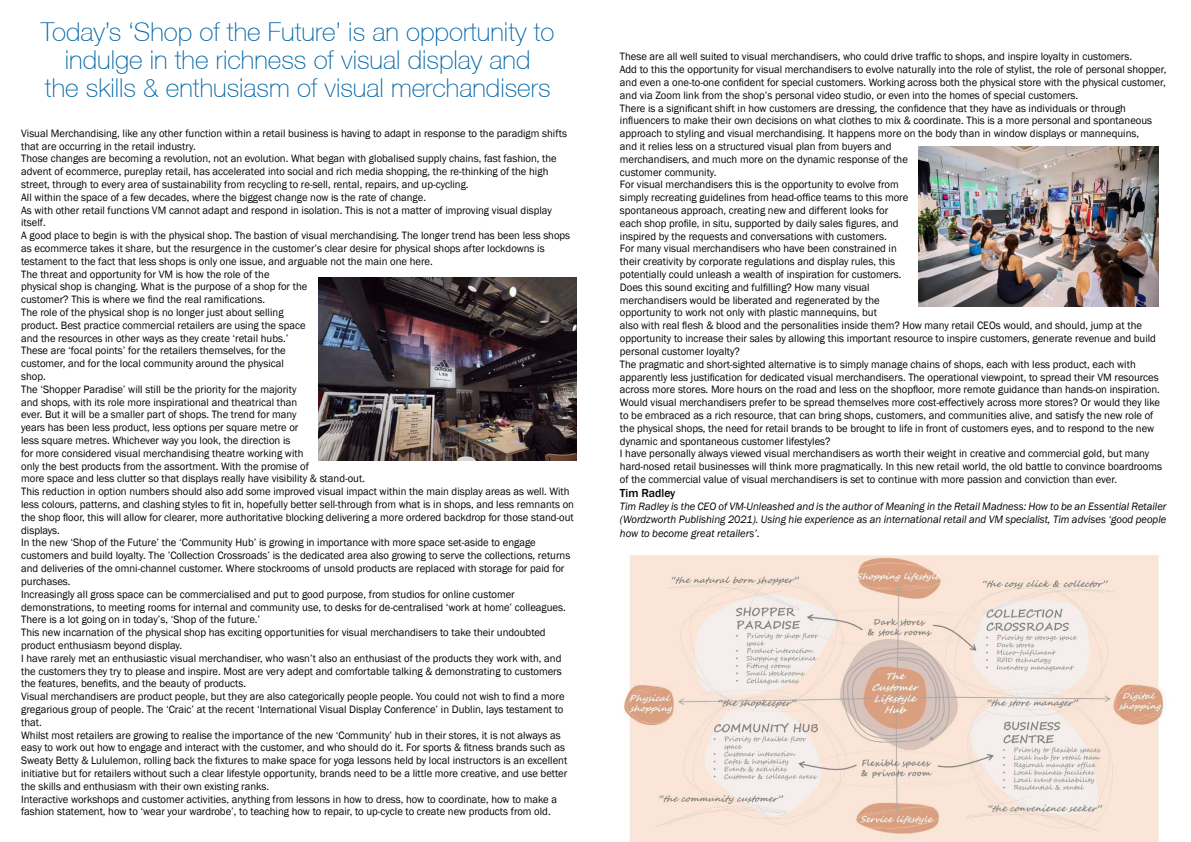
<style>
.page{position:relative;width:1191px;height:842px;background:#fff}
.page>*{position:absolute;margin:0;border:0;box-sizing:border-box;transform-origin:0 0}
.t1{font:100 26px/28px "Helvetica Neue CE";color:#0066a7;text-align:center}
.t2{font:500 12px "Franklin Gothic";color:#000}
.t3{font:11px/12.8px "Franklin Gothic";color:#000}
.t4{font:italic 11px/13.2px "Franklin Gothic";color:#000;text-align:justify}
</style>
<div class="page">
<img style="left:318px;top:278px;width:258px;height:182px">
<img style="left:624px;top:555px;width:542px;height:287px">
<img style="left:918px;top:146px;width:240px;height:160px">
<h1 class="t1" style="left:41px;top:18px;width:515px">Today’s ‘Shop of the Future’ is an opportunity to indulge in the richness of visual display and<br>the skills &amp; enthusiasm of visual merchandisers</h1>
<p class="t3" style="left:21px;top:127px;width:554px">Visual Merchandising, like any other function within a retail business is having to adapt in response to the paradigm shifts that are occurring in the retail industry.<br>Those changes are becoming a revolution, not an evolution. What began with globalised supply chains, fast fashion, the advent of ecommerce, pureplay retail, has accelerated into social and rich media shopping, the re-thinking of the high street, through to every area of sustainability from recycling to re-sell, rental, repairs, and up-cycling.<br>All within the space of a few decades, where the biggest change now is the rate of change.<br>As with other retail functions VM cannot adapt and respond in isolation. This is not a matter of improving visual display itself.<br>A good place to begin is with the physical shop. The bastion of visual merchandising. The longer trend has been less shops as ecommerce takes it share, but the resurgence in the customer’s clear desire for physical shops after lockdowns is testament to the fact that less shops is only one issue, and arguable not the main one here.<br>The threat and opportunity for VM is how the role of the<br>physical shop is changing. What is the purpose of a shop for the<br>customer? This is where we find the real ramifications.<br>The role of the physical shop is no longer just about selling<br>product. Best practice commercial retailers are using the space<br>and the resources in other ways as they create ‘retail hubs.’<br>These are ‘focal points’ for the retailers themselves, for the<br>customer, and for the local community around the physical<br>shop.<br>The ‘Shopper Paradise’ will still be the priority for the majority<br>and shops, with its role more inspirational and theatrical than<br>ever. But it will be a smaller part of shops. The trend for many<br>years has been less product, less options per square metre or<br>less square metres. Whichever way you look, the direction is<br>for more considered visual merchandising theatre working with<br>only the best products from the assortment. With the promise of<br>more space and less clutter so that displays really have visibility &amp; stand-out.<br>This reduction in option numbers should also add some improved visual impact within the main display areas as well. With less colours, patterns, and clashing styles to fit in, hopefully better sell-through from what is in shops, and less remnants on the shop floor, this will allow for clearer, more authoritative blocking delivering a more ordered backdrop for those stand-out displays.<br>In the new ‘Shop of the Future’ the ‘Community Hub’ is growing in importance with more space set-aside to engage customers and build loyalty. The ’Collection Crossroads’ is the dedicated area also growing to serve the collections, returns and deliveries of the omni-channel customer. Where stockrooms of unsold products are replaced with storage for paid for purchases.<br>Increasingly all gross space can be commercialised and put to good purpose, from studios for online customer demonstrations, to meeting rooms for internal and community use, to desks for de-centralised ‘work at home’ colleagues.<br>There is a lot going on in today’s, ‘Shop of the future.’<br>This new incarnation of the physical shop has exciting opportunities for visual merchandisers to take their undoubted product enthusiasm beyond display.<br>I have rarely met an enthusiastic visual merchandiser, who wasn’t also an enthusiast of the products they work with, and the customers they try to please and inspire. Most are very adept and comfortable talking &amp; demonstrating to customers the features, benefits, and the beauty of products.<br>Visual merchandisers are product people, but they are also categorically people people. You could not wish to find a more gregarious group of people. The ‘Craic’ at the recent ‘International Visual Display Conference’ in Dublin, lays testament to that.<br>Whilst most retailers are growing to realise the importance of the new ‘Community’ hub in their stores, it is not always as easy to work out how to engage and interact with the customer, and who should do it. For sports &amp; fitness brands such as Sweaty Betty &amp; Lululemon, rolling back the fixtures to make space for yoga lessons held by local instructors is an excellent initiative but for retailers without such a clear lifestyle opportunity, brands need to be a little more creative, and use better the skills and enthusiasm with their own existing ranks.<br>Interactive workshops and customer activities, anything from lessons in how to dress, how to coordinate, how to make a fashion statement, how to ‘wear your wardrobe’, to teaching how to repair, to up-cycle to create new products from old.</p>
<p class="t3" style="left:620px;top:51px;width:548px">These are all well suited to visual merchandisers, who could drive traffic to shops, and inspire loyalty in customers.<br>Add to this the opportunity for visual merchandisers to evolve naturally into the role of stylist, the role of personal shopper, and even a one-to-one confident for special customers. Working across both the physical store with the physical customer, and via Zoom link from the shop’s personal video studio, or even into the homes of special customers.<br>There is a significant shift in how customers are dressing, the confidence that they have as individuals or through influencers to make their own decisions on what clothes to mix &amp; coordinate. This is a more personal and spontaneous approach to styling and visual merchandising. It happens more on the body than in window displays or mannequins,<br>and it relies less on a structured visual plan from buyers and<br>merchandisers, and much more on the dynamic response of the<br>customer community.<br>For visual merchandisers this is the opportunity to evolve from<br>simply recreating guidelines from head-office teams to this more<br>spontaneous approach, creating new and different looks for<br>each shop profile, in situ, supported by daily sales figures, and<br>inspired by the requests and conversations with customers.<br>For many visual merchandisers who have been constrained in<br>their creativity by corporate regulations and display rules, this<br>potentially could unleash a wealth of inspiration for customers.<br>Does this sound exciting and fulfilling? How many visual<br>merchandisers would be liberated and regenerated by the<br>opportunity to work not only with plastic mannequins, but<br>also with real flesh &amp; blood and the personalities inside them? How many retail CEOs would, and should, jump at the opportunity to increase their sales by allowing this important resource to inspire customers, generate revenue and build personal customer loyalty?<br>The pragmatic and short-sighted alternative is to simply manage chains of shops, each with less product, each with apparently less justification for dedicated visual merchandisers. The operational viewpoint, to spread their VM resources across more stores. More hours on the road and less on the shopfloor, more remote guidance than hands-on inspiration.<br>Would visual merchandisers prefer to be spread themselves more cost-effectively across more stores? Or would they like to be embraced as a rich resource, that can bring shops, customers, and communities alive, and satisfy the new role of the physical shops, the need for retail brands to be brought to life in front of customers eyes, and to respond to the new dynamic and spontaneous customer lifestyles?<br>I have personally always viewed visual merchandisers as worth their weight in creative and commercial gold, but many hard-nosed retail businesses will think more pragmatically. In this new retail world, the old battle to convince boardrooms of the commercial value of visual merchandisers is set to continue with more passion and conviction than ever.</p>
<p class="t2" style="left:620px;top:486px;width:57px">Tim Radley</p>
<p class="t4" style="left:620px;top:500px;width:548px">Tim Radley is the CEO of VM-Unleashed and is the author of Meaning in the Retail Madness: How to be an Essential Retailer (Wordzworth Publishing 2021). Using hie experience as an international retail and VM specialist, Tim advises ‘good people how to become great retailers’.</p>
</div>
